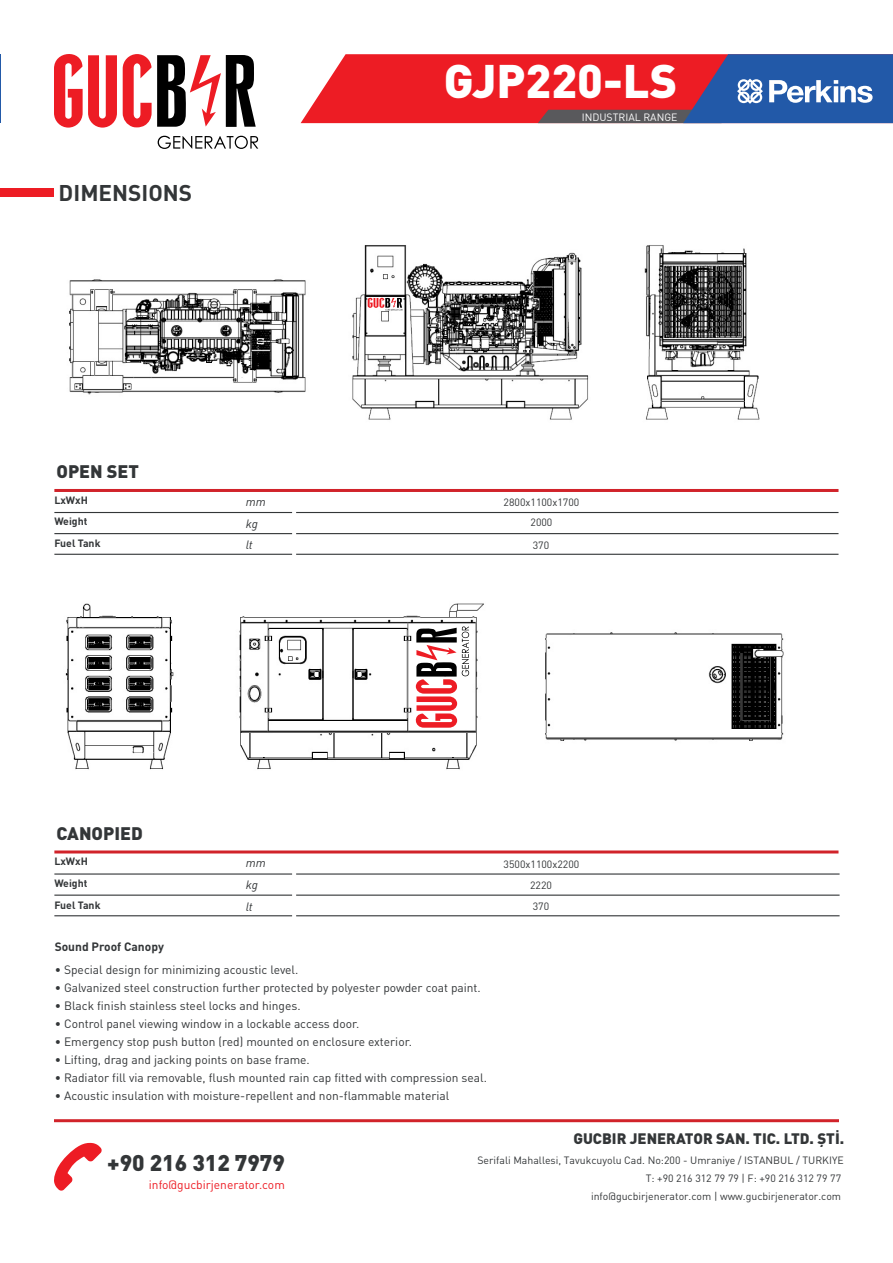
<style>
.page{position:relative;width:893px;height:1263px;background:#fff}
.page>*{position:absolute;margin:0;border:0;box-sizing:border-box;transform-origin:0 0}
.t1{font:900 46.5px "DIN Pro";color:#fff}
.t2{font:900 22.5px "DIN Pro";color:#333638}
.t3{font:700 22.5px "DIN Pro";color:#333638}
.t4{font:900 18px "DIN Pro";color:#333638}
.t5{font:900 15px "DIN Pro";color:#333638}
.t6{font:12px "DIN Pro";color:#333638}
.t7{font:12px "DIN Pro";color:#ed1c24}
.t8{font:700 12px "DIN Pro";color:#333638}
.t9{font:italic 12px "DIN Pro";color:#333638}
.t10{font:10.5px/18px "DIN Pro";color:#333638;text-align:right}
.t11{font:700 10.5px "DIN Pro";color:#333638}
.t12{font:10.5px "DIN Pro";color:#fff}
</style>
<div class="page">
<hr style="left:54px;top:1119px;width:785px;height:3px;background:#d1232a">
<svg style="left:54px;top:1142px;width:48px;height:49px"></svg>
<svg style="left:54px;top:54px;width:63px;height:74px"></svg>
<svg style="left:123px;top:54px;width:133px;height:73px"></svg>
<svg style="left:158px;top:136px;width:100px;height:13px"></svg>
<hr style="left:0;top:54px;width:1px;height:69px;background:#2259a8">
<div style="left:0;top:188px;width:54px;height:9px;background:#ed1c24"></div>
<hr style="left:54px;top:489px;width:784px;height:3px;background:#d1232a">
<hr style="left:54px;top:850px;width:784px;height:3px;background:#d1232a">
<hr style="left:54px;top:512px;width:238px;height:1px;background:#333638">
<hr style="left:296px;top:512px;width:542px;height:1px;background:#333638">
<hr style="left:54px;top:533px;width:238px;height:1px;background:#333638">
<hr style="left:296px;top:533px;width:542px;height:1px;background:#333638">
<hr style="left:54px;top:554px;width:238px;height:1px;background:#333638">
<hr style="left:296px;top:554px;width:542px;height:1px;background:#333638">
<hr style="left:54px;top:873px;width:238px;height:1px;background:#333638">
<hr style="left:296px;top:873px;width:544px;height:1px;background:#333638">
<hr style="left:54px;top:894px;width:238px;height:2px;background:#333638">
<hr style="left:296px;top:894px;width:544px;height:2px;background:#333638">
<hr style="left:54px;top:915px;width:238px;height:1px;background:#333638">
<hr style="left:296px;top:915px;width:544px;height:1px;background:#333638">
<svg style="left:301px;top:54px;width:592px;height:69px;background:#af415c"></svg>
<img style="left:69px;top:245px;width:691px;height:175px">
<svg style="left:368px;top:297px;width:35px;height:14px"></svg>
<img style="left:65px;top:603px;width:719px;height:167px">
<svg style="left:413px;top:626px;width:56px;height:102px"></svg>
<p class="t3" style="left:59px;top:174px;width:135px">DIMENSIONS</p>
<p class="t4" style="left:57px;top:456px;width:84px">OPEN SET</p>
<p class="t11" style="left:54px;top:491px;width:35px">LxWxH</p>
<p class="t11" style="left:54px;top:513px;width:35px">Weight</p>
<p class="t11" style="left:54px;top:535px;width:48px">Fuel Tank</p>
<p class="t9" style="left:246px;top:492px;width:22px">mm</p>
<p class="t9" style="left:246px;top:514px;width:14px">kg</p>
<p class="t9" style="left:246px;top:536px;width:8px">lt</p>
<p class="t4" style="left:57px;top:818px;width:88px">CANOPIED</p>
<p class="t11" style="left:54px;top:852px;width:35px">LxWxH</p>
<p class="t11" style="left:54px;top:874px;width:35px">Weight</p>
<p class="t11" style="left:54px;top:896px;width:48px">Fuel Tank</p>
<p class="t9" style="left:246px;top:853px;width:22px">mm</p>
<p class="t9" style="left:246px;top:875px;width:14px">kg</p>
<p class="t9" style="left:246px;top:897px;width:8px">lt</p>
<p class="t1" style="left:444px;top:41px;width:235px">GJP220-LS</p>
<p class="t12" style="left:582px;top:109px;width:97px">INDUSTRIAL RANGE</p>
<p class="t10" style="left:504px;top:492px;width:77px">2800x1100x1700</p>
<p class="t10" style="left:530px;top:512px;width:23px">2000</p>
<p class="t10" style="left:533px;top:535px;width:18px">370</p>
<p class="t10" style="left:504px;top:854px;width:77px">3500x1100x2200</p>
<p class="t10" style="left:530px;top:875px;width:23px">2220</p>
<p class="t10" style="left:533px;top:896px;width:18px">370</p>
<p class="t8" style="left:55px;top:937px;width:111px">Sound Proof Canopy</p>
<p class="t6" style="left:55px;top:960px;width:245px">• Special design for minimizing acoustic level.</p>
<p class="t6" style="left:55px;top:978px;width:428px">• Galvanized steel construction further protected by polyester powder coat paint.</p>
<p class="t6" style="left:55px;top:996px;width:248px">• Black finish stainless steel locks and hinges.</p>
<p class="t6" style="left:55px;top:1014px;width:306px">• Control panel viewing window in a lockable access door.</p>
<p class="t6" style="left:55px;top:1032px;width:359px">• Emergency stop push button (red) mounted on enclosure exterior.</p>
<p class="t6" style="left:55px;top:1050px;width:257px">• Lifting, drag and jacking points on base frame.</p>
<p class="t6" style="left:55px;top:1068px;width:434px">• Radiator fill via removable, flush mounted rain cap fitted with compression seal.</p>
<p class="t6" style="left:55px;top:1086px;width:396px">• Acoustic insulation with moisture-repellent and non-flammable material</p>
<p class="t2" style="left:107px;top:1143px;width:179px">+90 216 312 7979</p>
<p class="t7" style="left:149px;top:1175px;width:137px">info@gucbirjenerator.com</p>
<p class="t5" style="left:573px;top:1126px;width:272px">GUCBIR JENERATOR SAN. TIC. LTD. ŞTİ.</p>
<p class="t10" style="left:477px;top:1150px;width:368px">Serifali Mahallesi, Tavukcuyolu Cad. No:200 - Umraniye / ISTANBUL / TURKIYE<br>T: +90 216 312 79 79 | F: +90 216 312 79 77<br>info@gucbirjenerator.com | www.gucbirjenerator.com</p>
</div>
